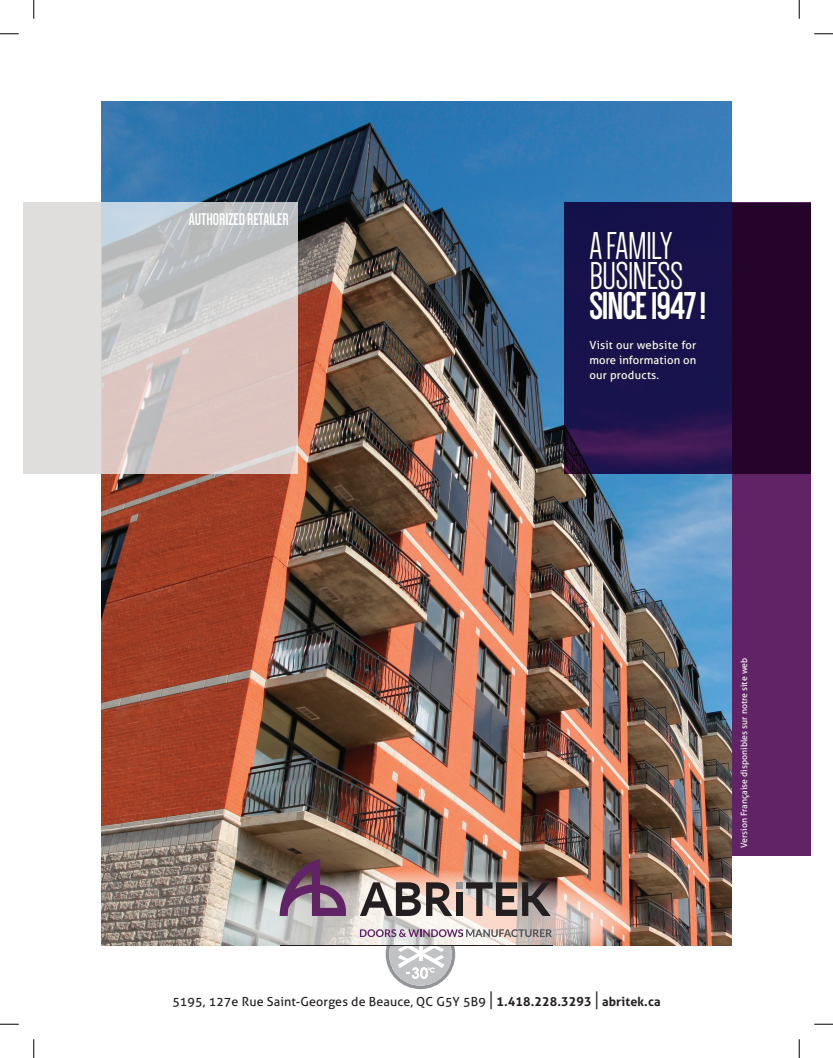
<style>
.page{position:relative;width:833px;height:1058px;background:#fff}
.page>*{position:absolute;margin:0;border:0;box-sizing:border-box;transform-origin:0 0}
.Pull_Quote{font:40px/30px "Dense";letter-spacing:-.025em;color:#fff}
.Pull_Quote-2{font:700 40px "Dense";letter-spacing:-.03em;color:#fff}
.t1{font:700 17.5px "Dense";color:#fff}
.t2{font:12.5px "Aller";letter-spacing:.01em;color:#231f20}
.Pull_Quote-3{font:11.25px/15px "Aller";letter-spacing:.02em;color:#fff;text-align:justify}
.t3{font:8.75px "Aller";color:#fff}
.s1{font-size:18.75px}
.s2{font-weight:700}
</style>
<div class="page">
<img style="left:101px;top:101px;width:630px;height:844px">
<svg style="left:101px;top:203px;width:196px;height:271px;background:#d0c6c5"></svg>
<div style="left:23px;top:203px;width:78px;height:271px;background:#e0dedd"></div>
<svg style="left:564px;top:203px;width:167px;height:271px;background:#1f134c"></svg>
<div style="left:588px;top:231px;width:118px;height:152px;background:#231f20;opacity:.75"></div>
<svg style="left:731px;top:203px;width:79px;height:652px;background:#47164c"></svg>
<svg style="left:195px;top:869px;width:441px;height:105px"></svg>
<svg style="left:360px;top:882px;width:190px;height:34px;background:#877c78"></svg>
<svg style="left:279px;top:859px;width:67px;height:57px;background:#76566b"></svg>
<svg style="left:385px;top:945px;width:70px;height:44px"></svg>
<hr style="left:280px;top:944px;width:272px;height:1px;background:#231f20">
<svg style="left:360px;top:929px;width:192px;height:8px;background:#ab99a5"></svg>
<svg style="left:0;top:33px;width:19px;height:2px"></svg>
<svg style="left:814px;top:33px;width:19px;height:2px"></svg>
<svg style="left:0;top:1023px;width:19px;height:2px"></svg>
<svg style="left:814px;top:1023px;width:19px;height:2px"></svg>
<svg style="left:33px;top:0;width:2px;height:19px"></svg>
<svg style="left:33px;top:1039px;width:2px;height:19px"></svg>
<svg style="left:798px;top:0;width:2px;height:19px"></svg>
<svg style="left:798px;top:1039px;width:2px;height:19px"></svg>
<p class="t1" style="left:189px;top:210px;width:101px">AUTHORIZED RETAILER</p>
<p class="Pull_Quote" style="left:589px;top:231px;width:95px">A FAMILY<br>BUSINESS</p>
<p class="Pull_Quote-2" style="left:589px;top:286px;width:118px">SINCE 1947 !</p>
<p class="Pull_Quote-3" style="left:589px;top:337px;width:108px">Visit our website for more information on our products.</p>
<p class="t2" style="left:172px;top:993px;width:490px">5195, 127e Rue Saint-Georges de Beauce, QC G5Y 5B9 <span class="s1">|</span> <span class="s2">1.418.228.3293</span> <span class="s1">|</span> <span class="s2">abritek.ca</span></p>
<p class="t3" style="left:738px;top:847px;width:191px;rotate:-90deg">Version Française disponibles sur notre site web</p>
</div>
